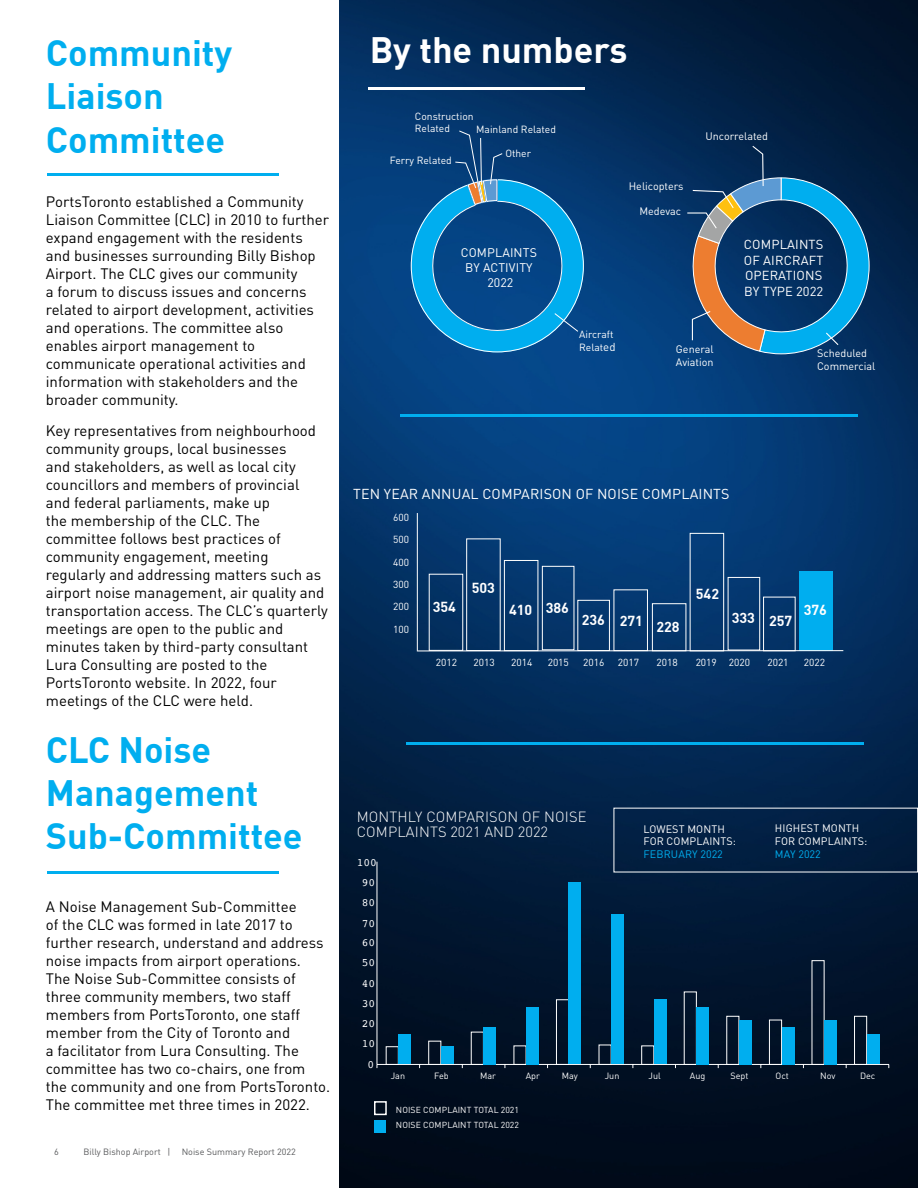
<style>
.page{position:relative;width:918px;height:1188px;background:#fff}
.page>*{position:absolute;margin:0;border:0;box-sizing:border-box;transform-origin:0 0}
.t1{font:700 36px/43.2px "DINOT";color:#00aeef}
.t2{font:700 36px "DINOT";color:#fff}
.t3{font:15px/18px "DINOT";color:#000}
.t4{font:300 14.7px/14.7px "DINOT";letter-spacing:.01em;color:#fff}
.t5{font:14.25px "DINOT";letter-spacing:.01em;color:#fff}
.t6{font:700 14.25px "DINOT";color:#fff}
.t7{font:12.9px/15.5px "DINOT";letter-spacing:.01em;color:#fff;text-align:justify}
.t8{font:12.3px/14.9px "DINOT";letter-spacing:.01em;color:#fff;text-align:center}
.t9{font:11.25px "Courier";color:#fff}
.t10{font:10.8px/12.9px "DINOT";color:#fff}
.t11{font:10.8px "DINOT";letter-spacing:.01em;color:#00aeef}
.t12{font:10.35px/13.6px "DINOT";color:#fff}
.t13{font:10.2px/22.4px "DINOT";color:#fff;text-align:justify}
.t14{font:9px "DINOT";color:#58595b}
.t15{font:9px "DINOT";color:#fff}
.t16{font:8.7px/15.6px "DINOT";letter-spacing:.01em;color:#fff}
.s1{font-size:11.4px}
</style>
<div class="page">
<img style="left:339px;top:0;width:579px;height:1188px">
<hr style="left:368px;top:87px;width:216px;height:3px;background:#fff">
<hr style="left:377px;top:1064px;width:512px;height:1px;background:#fff">
<div style="left:374px;top:1101px;width:13px;height:14px;border:2px solid #fff"></div>
<div style="left:375px;top:1120px;width:11px;height:12px;background:#00aeef"></div>
<div style="left:854px;top:1016px;width:13px;height:49px;border:1px solid #fff"></div>
<div style="left:769px;top:1020px;width:13px;height:45px;border:1px solid #fff"></div>
<div style="left:641px;top:1046px;width:13px;height:19px;border:1px solid #fff"></div>
<div style="left:556px;top:999px;width:13px;height:66px;border:1px solid #fff"></div>
<div style="left:428px;top:1041px;width:13px;height:24px;border:1px solid #fff"></div>
<div style="left:386px;top:1046px;width:13px;height:19px;border:1px solid #fff"></div>
<div style="left:867px;top:1034px;width:13px;height:30px;background:#00aeef"></div>
<div style="left:825px;top:1020px;width:12px;height:44px;background:#00aeef"></div>
<div style="left:782px;top:1027px;width:12px;height:37px;background:#00aeef"></div>
<div style="left:739px;top:1020px;width:13px;height:44px;background:#00aeef"></div>
<div style="left:654px;top:1000px;width:12px;height:64px;background:#00aeef"></div>
<div style="left:612px;top:915px;width:12px;height:149px;background:#00aeef"></div>
<div style="left:569px;top:883px;width:12px;height:181px;background:#00aeef"></div>
<div style="left:526px;top:1007px;width:12px;height:57px;background:#00aeef"></div>
<div style="left:484px;top:1027px;width:12px;height:37px;background:#00aeef"></div>
<div style="left:441px;top:1046px;width:12px;height:18px;background:#00aeef"></div>
<div style="left:398px;top:1034px;width:13px;height:30px;background:#00aeef"></div>
<hr style="left:377px;top:862px;width:1px;height:202px;background:#fff">
<div style="left:697px;top:1007px;width:12px;height:57px;background:#00aeef"></div>
<svg style="left:684px;top:145px;width:186px;height:210px;background:#215176"></svg>
<div style="left:728px;top:577px;width:32px;height:73px;border:1px solid #fff"></div>
<div style="left:652px;top:603px;width:34px;height:48px;border:1px solid #fff"></div>
<div style="left:614px;top:589px;width:34px;height:62px;border:1px solid #fff"></div>
<div style="left:690px;top:533px;width:34px;height:118px;border:1px solid #fff"></div>
<div style="left:763px;top:597px;width:33px;height:54px;border:1px solid #fff"></div>
<div style="left:542px;top:566px;width:32px;height:84px;border:1px solid #fff"></div>
<div style="left:466px;top:538px;width:35px;height:113px;border:1px solid #fff"></div>
<div style="left:504px;top:560px;width:34px;height:91px;border:1px solid #fff"></div>
<div style="left:577px;top:600px;width:33px;height:51px;border:1px solid #fff"></div>
<div style="left:799px;top:571px;width:34px;height:80px;background:#00aeef"></div>
<hr style="left:418px;top:650px;width:425px;height:1px;background:#fff">
<hr style="left:400px;top:414px;width:458px;height:3px;background:#00aeef">
<hr style="left:407px;top:742px;width:457px;height:3px;background:#00aeef">
<svg style="left:411px;top:130px;width:173px;height:223px;background:#0c619d"></svg>
<hr style="left:417px;top:513px;width:1px;height:138px;background:#fff">
<hr style="left:47px;top:871px;width:232px;height:3px;background:#00aeef">
<hr style="left:47px;top:173px;width:232px;height:3px;background:#00aeef">
<h1 class="t1" style="left:46px;top:28px;width:188px">Community</h1>
<h1 class="t2" style="left:370px;top:22px;width:259px">By the numbers</h1>
<h1 class="t1" style="left:46px;top:71px;width:181px">Liaison<br>Committee</h1>
<p class="t12" style="left:415px;top:110px;width:60px;line-height:12.3px">Construction<br>Related</p>
<p class="t12" style="left:476px;top:122px;width:81px">Mainland Related</p>
<p class="t12" style="left:505px;top:146px;width:27px">Other</p>
<p class="t12" style="left:390px;top:153px;width:64px">Ferry Related</p>
<p class="t10" style="left:629px;top:180px;width:56px">Helicopters</p>
<p class="t10" style="left:705px;top:129px;width:64px">Uncorrelated</p>
<p class="t3" style="left:46px;top:192px;width:285px">PortsToronto established a Community Liaison Committee (CLC) in 2010 to further expand engagement with the residents and businesses surrounding Billy Bishop Airport. The CLC gives our community<br>a forum to discuss issues and concerns related to airport development, activities and operations. The committee also enables airport management to communicate operational activities and information with stakeholders and the broader community.</p>
<p class="t3" style="left:46px;top:421px;width:283px">Key representatives from neighbourhood community groups, local businesses<br>and stakeholders, as well as local city councillors and members of provincial<br>and federal parliaments, make up<br>the membership of the CLC. The committee follows best practices of community engagement, meeting regularly and addressing matters such as airport noise management, air quality and transportation access. The CLC’s quarterly meetings are open to the public and minutes taken by third-party consultant Lura Consulting are posted to the PortsToronto website. In 2022, four meetings of the CLC were held.</p>
<h1 class="t1" style="left:46px;top:725px;width:258px">CLC Noise<br>Management<br>Sub-Committee</h1>
<p class="t3" style="left:46px;top:897px;width:286px">A Noise Management Sub-Committee<br>of the CLC was formed in late 2017 to further research, understand and address noise impacts from airport operations.<br>The Noise Sub-Committee consists of three community members, two staff members from PortsToronto, one staff member from the City of Toronto and<br>a facilitator from Lura Consulting. The committee has two co-chairs, one from the community and one from PortsToronto.<br>The committee met three times in 2022.</p>
<p class="t14" style="left:54px;top:1146px;width:6px">6</p>
<p class="t14" style="left:83px;top:1146px;width:214px">Billy Bishop Airport | Noise Summary Report 2022</p>
<p class="t10" style="left:639px;top:205px;width:43px">Medevac</p>
<p class="t8" style="left:461px;top:245px;width:78px">COMPLAINTS<br>BY ACTIVITY<br>2022</p>
<p class="t7" style="left:744px;top:237px;width:81px">COMPLAINTS OF AIRCRAFT OPERATIONS BY TYPE 2022</p>
<p class="t12" style="left:579px;top:327px;width:38px">Aircraft<br>Relat<span class="s1">ed</span></p>
<p class="t10" style="left:676px;top:343px;width:39px">General<br>Aviation</p>
<p class="t5" style="left:353px;top:485px;width:378px">TEN YEAR ANNUAL COMPARISON OF NOISE COMPLAINTS</p>
<p class="t10" style="left:817px;top:346px;width:60px">Scheduled<br>Commercial</p>
<p class="t13" style="left:393px;top:506px;width:17px">600<br>500<br>400<br>300<br>200<br>100</p>
<p class="t6" style="left:472px;top:576px;width:25px">503</p>
<p class="t6" style="left:696px;top:582px;width:25px">542</p>
<p class="t6" style="left:433px;top:596px;width:25px">354</p>
<p class="t6" style="left:804px;top:599px;width:25px">376</p>
<p class="t6" style="left:509px;top:597px;width:61px">410 386</p>
<p class="t6" style="left:732px;top:608px;width:62px">333 257</p>
<p class="t6" style="left:582px;top:609px;width:25px">236</p>
<p class="t6" style="left:620px;top:610px;width:25px">271</p>
<p class="t6" style="left:656px;top:616px;width:25px">228</p>
<p class="t13" style="left:436px;top:651px;width:23px">2012</p>
<p class="t13" style="left:473px;top:651px;width:23px">2013</p>
<p class="t13" style="left:511px;top:651px;width:23px">2014</p>
<p class="t13" style="left:548px;top:651px;width:23px">2015</p>
<p class="t13" style="left:583px;top:651px;width:23px">2016</p>
<p class="t13" style="left:618px;top:651px;width:23px">2017</p>
<p class="t13" style="left:657px;top:651px;width:23px">2018</p>
<p class="t13" style="left:696px;top:651px;width:56px">2019 2020</p>
<p class="t13" style="left:767px;top:651px;width:23px">2021</p>
<p class="t13" style="left:804px;top:651px;width:23px">2022</p>
<p class="t4" style="left:357px;top:809px;width:231px">MONTHLY COMPARISON OF NOISE<br>COMPLAINTS 2021 AND 2022</p>
<p class="t9" style="left:357px;top:853px;width:22px">100</p>
<p class="t9" style="left:362px;top:874px;width:15px">90</p>
<p class="t9" style="left:362px;top:894px;width:15px">80</p>
<p class="t9" style="left:362px;top:914px;width:15px">70</p>
<p class="t9" style="left:362px;top:934px;width:15px">60</p>
<p class="t9" style="left:362px;top:954px;width:15px">50</p>
<p class="t9" style="left:362px;top:974px;width:15px">40</p>
<p class="t9" style="left:362px;top:995px;width:15px">30</p>
<p class="t9" style="left:362px;top:1015px;width:15px">20</p>
<p class="t9" style="left:362px;top:1035px;width:15px">10</p>
<p class="t9" style="left:368px;top:1055px;width:8px">0</p>
<p class="t10" style="left:644px;top:822px;width:94px">LOWEST MONTH<br>FOR COMPLAINTS:</p>
<p class="t11" style="left:644px;top:848px;width:81px">FEBRUARY 2022</p>
<p class="t10" style="left:775px;top:822px;width:94px">HIGHEST MONTH<br>FOR COMPLAINTS:</p>
<p class="t11" style="left:775px;top:847px;width:47px">MAY 2022</p>
<p class="t15" style="left:391px;top:1070px;width:16px">Jan</p>
<p class="t15" style="left:434px;top:1070px;width:16px">Feb</p>
<p class="t15" style="left:480px;top:1070px;width:17px">Mar</p>
<p class="t15" style="left:526px;top:1070px;width:16px">Apr</p>
<p class="t15" style="left:562px;top:1070px;width:18px">May</p>
<p class="t15" style="left:605px;top:1070px;width:16px">Jun</p>
<p class="t15" style="left:649px;top:1070px;width:14px">Jul</p>
<p class="t15" style="left:690px;top:1070px;width:17px">Aug</p>
<p class="t15" style="left:731px;top:1070px;width:19px">Sept</p>
<p class="t15" style="left:776px;top:1070px;width:15px">Oct</p>
<p class="t15" style="left:820px;top:1070px;width:17px">Nov</p>
<p class="t15" style="left:860px;top:1070px;width:17px">Dec</p>
<p class="t16" style="left:396px;top:1101px;width:124px">NOISE COMPLAINT TOTAL 2021<br>NOISE COMPLAINT TOTAL 2022</p>
</div>
